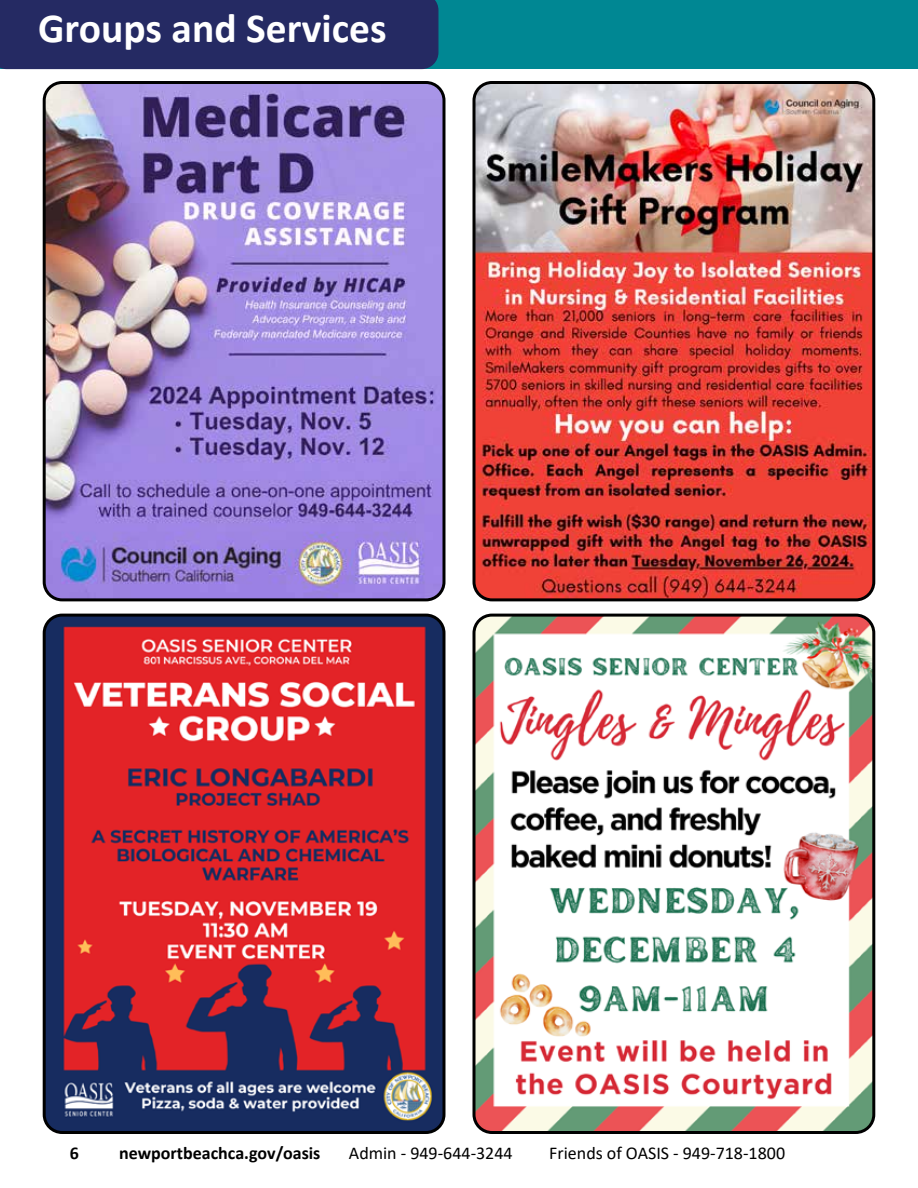
<style>
.page{position:relative;width:918px;height:1188px;background:#fff}
.page>*{position:absolute;margin:0;border:0;box-sizing:border-box;transform-origin:0 0}
.t1{font:700 41.55px "Calibri";color:#fff}
.t2{font:18px "Calibri";color:#000}
.t3{font:700 18px "Calibri";color:#000}
</style>
<div class="page">
<div style="left:0;top:0;width:918px;height:69px;background:#008793"></div>
<div style="left:0;top:0;width:438px;height:69px;background:#252a63"></div>
<img style="left:476px;top:85px;width:398px;height:515px">
<div style="left:472px;top:81px;width:403px;height:520px;border:3px solid #000;border-radius:18px"></div>
<img style="left:44px;top:85px;width:400px;height:515px">
<div style="left:43px;top:81px;width:402px;height:520px;border:3px solid #000;border-radius:18px"></div>
<img style="left:476px;top:615px;width:398px;height:515px">
<div style="left:472px;top:614px;width:403px;height:520px;border:3px solid #000;border-radius:18px"></div>
<img style="left:44px;top:615px;width:400px;height:515px">
<div style="left:43px;top:614px;width:402px;height:520px;border:3px solid #000;border-radius:18px"></div>
<h1 class="t1" style="left:38px;top:-1px;width:350px">Groups and Services</h1>
<p class="t3" style="left:70px;top:1141px;width:11px">6</p>
<p class="t3" style="left:119px;top:1141px;width:203px">newportbeachca.gov/oasis</p>
<p class="t2" style="left:349px;top:1141px;width:165px">Admin - 949-644-3244</p>
<p class="t2" style="left:549px;top:1141px;width:237px">Friends of OASIS - 949-718-1800</p>
</div>
